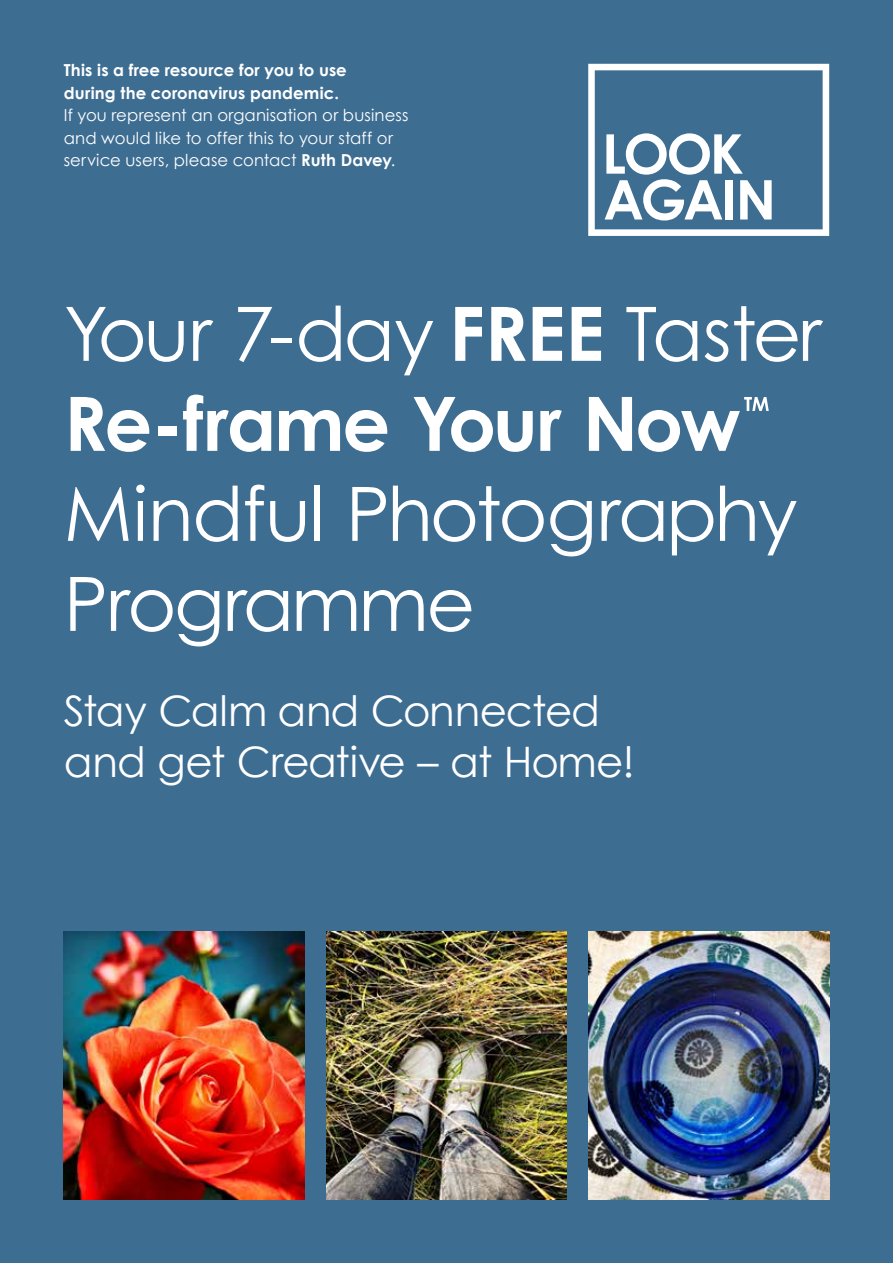
<style>
.page{position:relative;width:893px;height:1263px;background:#3e6d92}
.page>*{position:absolute;margin:0;border:0;box-sizing:border-box;transform-origin:0 0}
.t1{font:700 75px/90px "Century Gothic";letter-spacing:-.03em;color:#fff}
.t2{font:75px/90px "Century Gothic";letter-spacing:-.03em;color:#fff}
.t3{font:42px/50.4px "Century Gothic";letter-spacing:-.025em;color:#fff}
.t4{font:16.5px/22.5px "Century Gothic";letter-spacing:.01em;color:#fff}
.t5{font:700 16.5px/22.5px "Century Gothic";letter-spacing:.01em;color:#fff}
.s1{font-weight:700}
.s2{font-weight:400}
</style>
<div class="page">
<img style="left:64px;top:931px;width:241px;height:268px">
<img style="left:588px;top:931px;width:241px;height:268px">
<img style="left:326px;top:931px;width:241px;height:268px">
<svg style="left:588px;top:64px;width:241px;height:172px"></svg>
<svg style="left:744px;top:397px;width:25px;height:14px"></svg>
<p class="t5" style="left:64px;top:58px;width:285px">This is a free resource for you to use during the coronavirus pandemic.</p>
<p class="t4" style="left:64px;top:103px;width:346px">If you represent an organisation or business and would like to offer this to your staff or service users, please contact <span class="s1">Ruth Davey</span>.</p>
<h1 class="t1" style="left:64px;top:286px;width:759px"><span class="s2">Your 7-day</span> FREE <span class="s2">Taster<br></span>Re-frame Your Now</h1>
<h1 class="t2" style="left:64px;top:466px;width:735px">Mindful Photography<br>Programme</h1>
<h2 class="t3" style="left:64px;top:684px;width:573px">Stay Calm and Connected and get Creative – at Home!</h2>
</div>
